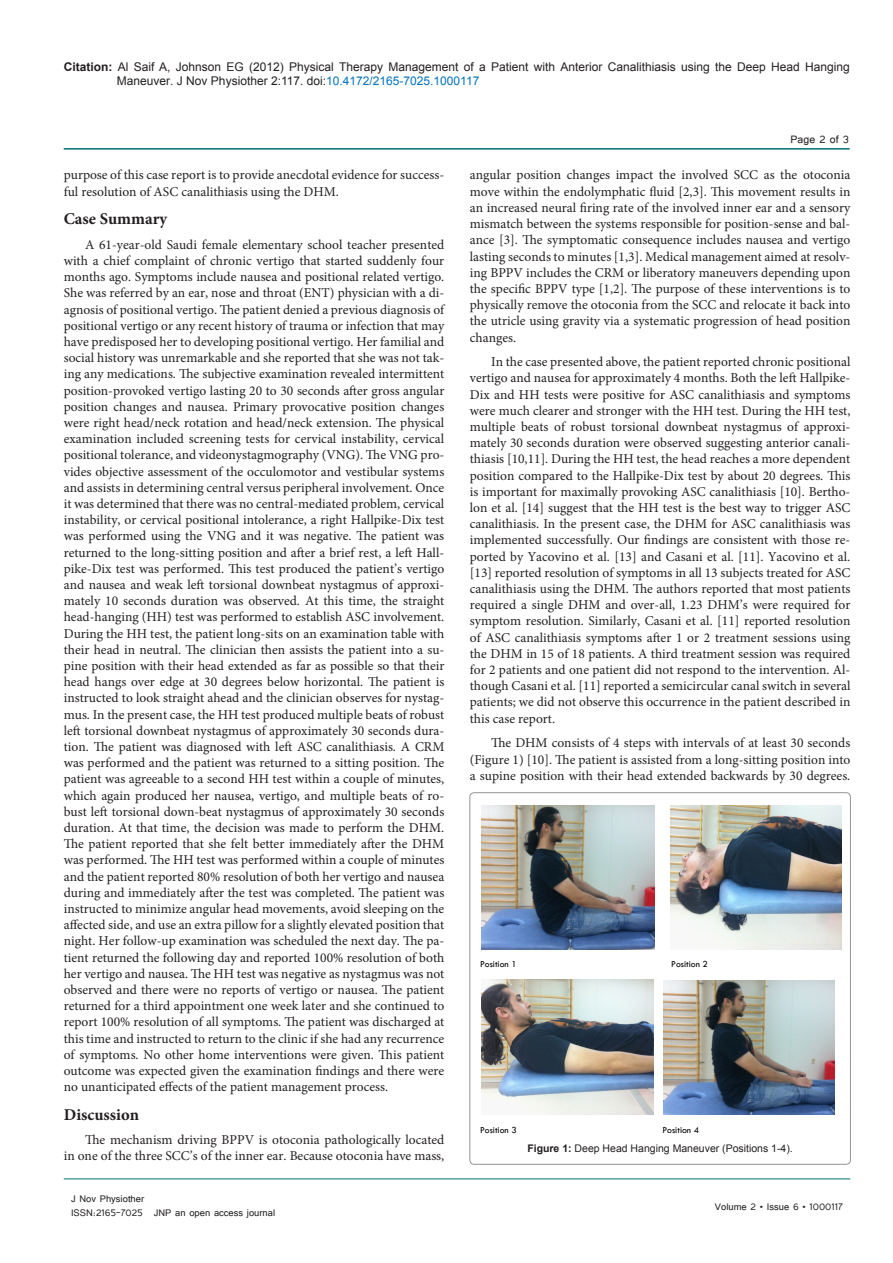
<style>
.page{position:relative;width:893px;height:1263px;background:#fff}
.page>*{position:absolute;margin:0;border:0;box-sizing:border-box;transform-origin:0 0}
.t1{font:700 16.5px "Minion Pro";color:#231f20}
.t2{font:13.5px/16.2px "Minion Pro";color:#231f20;text-align:justify}
.t3{font:13.5px "Tunga";color:#231f20}
.t4{font:12px/14.4px "Arial";color:#231f20}
.t5{font:12px "Tunga";color:#231f20}
.t6{font:10.5px "Arial";color:#231f20}
.t7{font:9.45px "Tw Cen";color:#000}
.s1{font-weight:700}
.s2{color:#0072bc}
</style>
<div class="page">
<hr style="left:64px;top:148px;width:786px;height:2px;background:#007070">
<hr style="left:64px;top:1179px;width:786px;height:1px;background:#007070">
<img style="left:481px;top:805px;width:174px;height:144px">
<img style="left:671px;top:806px;width:170px;height:143px">
<img style="left:481px;top:980px;width:173px;height:134px">
<img style="left:664px;top:980px;width:170px;height:134px">
<div style="left:470px;top:793px;width:380px;height:371px;border:1px solid #939598;border-radius:4px"></div>
<p class="t4" style="left:117px;top:60px;width:734px;text-indent:-53px"><span class="s1">Citation:</span> Al Saif A, Johnson EG (2012) Physical Therapy Management of a Patient with Anterior Canalithiasis using the Deep Head Hanging<br>Maneuver. J Nov Physiother 2:117. doi:<span class="s2">10.4172/2165-7025.1000117</span></p>
<p class="t2" style="left:64px;top:167px;width:382px">purpose of this case report is to provide anecdotal evidence for success&shy;ful resolution of ASC canalithiasis using the DHM.</p>
<p class="t1" style="left:64px;top:207px;width:105px">Case Summary</p>
<p class="t2" style="left:64px;top:236px;width:382px;text-indent:21px">A 61-year-old Saudi female elementary school teacher presented with a chief complaint of chronic vertigo that started suddenly four months ago. Symptoms include nausea and positional related vertigo.<br>She was referred by an ear, nose and throat (ENT) physician with a di&shy;agnosis of positional vertigo. The patient denied a previous diagnosis of positional vertigo or any recent history of trauma or infection that may have predisposed her to developing positional vertigo. Her familial and social history was unremarkable and she reported that she was not tak&shy;ing any medications. The subjective examination revealed intermittent position-provoked vertigo lasting 20 to 30 seconds after gross angular position changes and nausea. Primary provocative position changes were right head/neck rotation and head/neck extension. The physical examination included screening tests for cervical instability, cervical positional tolerance, and videonystagmography (VNG). The VNG pro&shy;vides objective assessment of the occulomotor and vestibular systems and assists in determining central versus peripheral involvement. Once it was determined that there was no central-mediated problem, cervical instability, or cervical positional intolerance, a right Hallpike-Dix test was performed using the VNG and it was negative. The patient was returned to the long-sitting position and after a brief rest, a left Hall&shy;pike-Dix test was performed. This test produced the patient’s vertigo and nausea and weak left torsional downbeat nystagmus of approxi&shy;mately 10 seconds duration was observed. At this time, the straight head-hanging (HH) test was performed to establish ASC involvement.<br>During the HH test, the patient long-sits on an examination table with their head in neutral. The clinician then assists the patient into a su&shy;pine position with their head extended as far as possible so that their head hangs over edge at 30 degrees below horizontal. The patient is instructed to look straight ahead and the clinician observes for nystag&shy;mus. In the present case, the HH test produced multiple beats of robust left torsional downbeat nystagmus of approximately 30 seconds dura&shy;tion. The patient was diagnosed with left ASC canalithiasis. A CRM was performed and the patient was returned to a sitting position. The patient was agreeable to a second HH test within a couple of minutes, which again produced her nausea, vertigo, and multiple beats of ro&shy;bust left torsional down-beat nystagmus of approximately 30 seconds duration. At that time, the decision was made to perform the DHM.<br>The patient reported that she felt better immediately after the DHM was performed. The HH test was performed within a couple of minutes and the patient reported 80% resolution of both her vertigo and nausea during and immediately after the test was completed. The patient was instructed to minimize angular head movements, avoid sleeping on the affected side, and use an extra pillow for a slightly elevated position that night. Her follow-up examination was scheduled the next day. The pa&shy;tient returned the following day and reported 100% resolution of both her vertigo and nausea. The HH test was negative as nystagmus was not observed and there were no reports of vertigo or nausea. The patient returned for a third appointment one week later and she continued to report 100% resolution of all symptoms. The patient was discharged at this time and instructed to return to the clinic if she had any recurrence of symptoms. No other home interventions were given. This patient outcome was expected given the examination findings and there were no unanticipated effects of the patient management process.</p>
<p class="t1" style="left:64px;top:1102px;width:77px">Discussion</p>
<p class="t2" style="left:64px;top:1132px;width:382px;text-align:right">The mechanism driving BPPV is otoconia pathologically located<br>in one of the three SCC’s of the inner ear. Because otoconia have mass,</p>
<p class="t5" style="left:71px;top:1190px;width:75px">J Nov Physiother</p>
<p class="t5" style="left:71px;top:1205px;width:206px">ISSN:2165-7025 JNP an open access journal</p>
<p class="t3" style="left:791px;top:131px;width:60px">Page 2 of 3</p>
<p class="t2" style="left:470px;top:167px;width:382px">angular position changes impact the involved SCC as the otoconia move within the endolymphatic fluid [2,3]. This movement results in an increased neural firing rate of the involved inner ear and a sensory mismatch between the systems responsible for position-sense and bal&shy;ance [3]. The symptomatic consequence includes nausea and vertigo lasting seconds to minutes [1,3]. Medical management aimed at resolv&shy;ing BPPV includes the CRM or liberatory maneuvers depending upon the specific BPPV type [1,2]. The purpose of these interventions is to physically remove the otoconia from the SCC and relocate it back into the utricle using gravity via a systematic progression of head position changes.</p>
<p class="t2" style="left:470px;top:354px;width:382px;text-indent:21px">In the case presented above, the patient reported chronic positional vertigo and nausea for approximately 4 months. Both the left Hallpike-Dix and HH tests were positive for ASC canalithiasis and symptoms were much clearer and stronger with the HH test. During the HH test, multiple beats of robust torsional downbeat nystagmus of approxi&shy;mately 30 seconds duration were observed suggesting anterior canali&shy;thiasis [10,11]. During the HH test, the head reaches a more dependent position compared to the Hallpike-Dix test by about 20 degrees. This is important for maximally provoking ASC canalithiasis [10]. Bertho&shy;lon et al. [14] suggest that the HH test is the best way to trigger ASC canalithiasis. In the present case, the DHM for ASC canalithiasis was implemented successfully. Our findings are consistent with those re&shy;ported by Yacovino et al. [13] and Casani et al. [11]. Yacovino et al. [13] reported resolution of symptoms in all 13 subjects treated for ASC canalithiasis using the DHM. The authors reported that most patients required a single DHM and over-all, 1.23 DHM’s were required for symptom resolution. Similarly, Casani et al. [11] reported resolution of ASC canalithiasis symptoms after 1 or 2 treatment sessions using the DHM in 15 of 18 patients. A third treatment session was required for 2 patients and one patient did not respond to the intervention. Al&shy;though Casani et al. [11] reported a semicircular canal switch in several patients; we did not observe this occurrence in the patient described in this case report.</p>
<p class="t2" style="left:470px;top:735px;width:382px;text-indent:21px">The DHM consists of 4 steps with intervals of at least 30 seconds (Figure 1) [10]. The patient is assisted from a long-sitting position into a supine position with their head extended backwards by 30 degrees.</p>
<p class="t7" style="left:480px;top:959px;width:38px">Position 1</p>
<p class="t7" style="left:671px;top:959px;width:38px">Position 2</p>
<p class="t7" style="left:480px;top:1124px;width:38px">Position 3</p>
<p class="t7" style="left:662px;top:1124px;width:38px">Position 4</p>
<p class="t6" style="left:527px;top:1141px;width:267px"><span class="s1">Figure 1:</span> Deep Head Hanging Maneuver (Positions 1-4).</p>
<p class="t5" style="left:715px;top:1199px;width:129px">Volume 2 • Issue 6 • 1000117</p>
</div>
